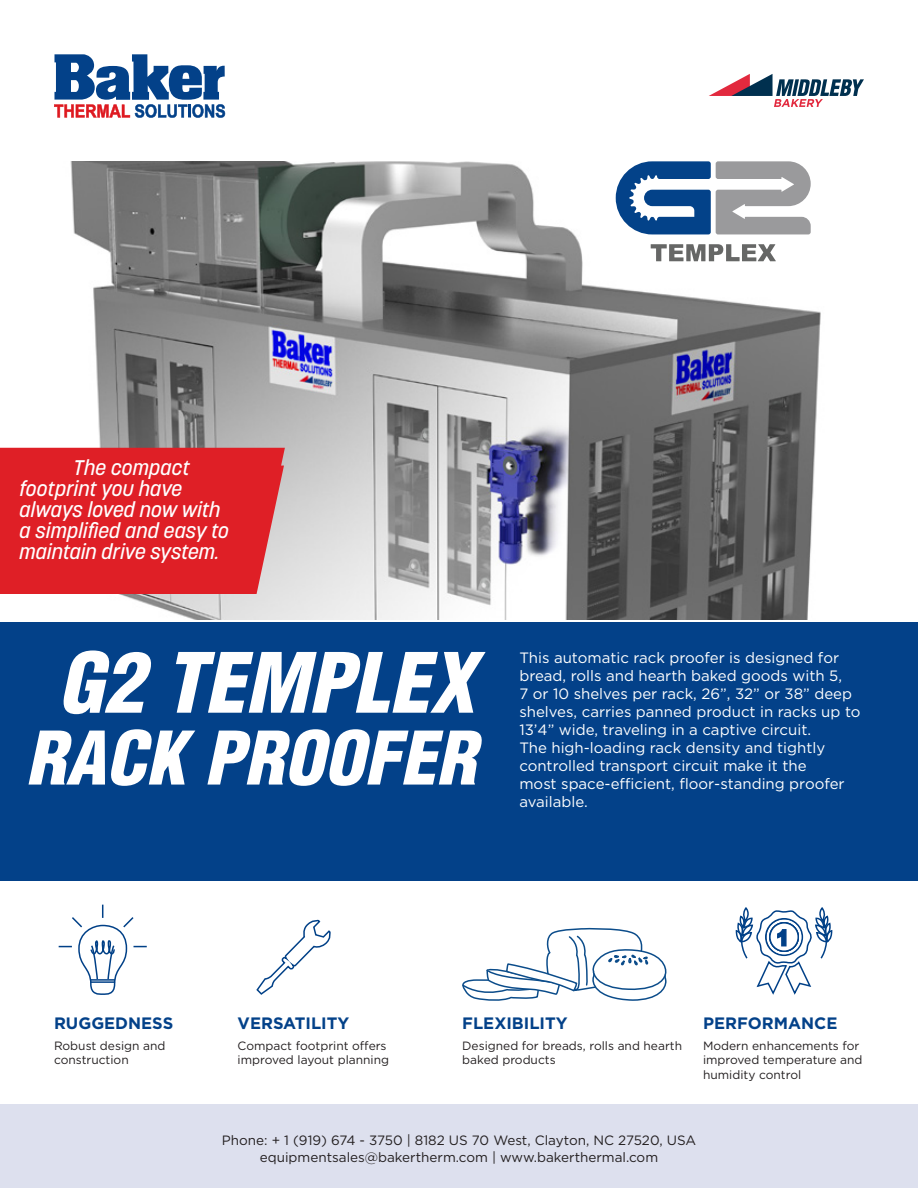
<style>
.page{position:relative;width:918px;height:1188px;background:#fff}
.page>*{position:absolute;margin:0;border:0;box-sizing:border-box;transform-origin:0 0}
.t1{font:italic 900 condensed 81px "Helvetica";color:#fff}
.t2{font:italic 900 condensed 72px "Helvetica";color:#fff}
.Bullets{font:italic 500 21px/21px "Korolev";color:#fff}
.t3{font:700 16.5px "Gotham";color:#034189}
.t4{font:15px/18px "Gotham";color:#fff}
.t5{font:13.5px "Gotham";color:#231f20}
.t6{font:12px/14.4px "Gotham";color:#231f20}
</style>
<div class="page">
<div style="left:0;top:1105px;width:918px;height:83px;background:#dde0ee"></div>
<div style="left:0;top:622px;width:918px;height:259px;background:#034189"></div>
<img style="left:37px;top:161px;width:784px;height:459px">
<svg style="left:54px;top:54px;width:171px;height:64px"></svg>
<svg style="left:256px;top:919px;width:75px;height:76px"></svg>
<svg style="left:736px;top:907px;width:96px;height:88px"></svg>
<svg style="left:59px;top:905px;width:88px;height:90px"></svg>
<svg style="left:709px;top:74px;width:155px;height:33px"></svg>
<svg style="left:0;top:448px;width:285px;height:146px;background:#de363d"></svg>
<div style="left:20px;top:459px;width:230px;height:117px;background:#df1f26"></div>
<svg style="left:462px;top:927px;width:205px;height:74px"></svg>
<svg style="left:616px;top:161px;width:195px;height:73px"></svg>
<svg style="left:651px;top:244px;width:125px;height:17px"></svg>
<p class="Bullets" style="left:20px;top:457px;width:211px;text-indent:54px">The compact footprint you have always loved now with a simplified and easy to maintain drive system.</p>
<p class="t1" style="left:58px;top:632px;width:418px">G2 TEMPLEX</p>
<p class="t2" style="left:26px;top:713px;width:452px">RACK PROOFER</p>
<p class="t4" style="left:519px;top:648px;width:343px">This automatic rack proofer is designed for bread, rolls and hearth baked goods with 5,<br>7 or 10 shelves per rack, 26”, 32” or 38” deep shelves, carries panned product in racks up to 13’4” wide, traveling in a captive circuit.</p>
<p class="t4" style="left:519px;top:738px;width:327px">The high-loading rack density and tightly controlled transport circuit make it the most space-efficient, floor-standing proofer available.</p>
<p class="t3" style="left:54px;top:1013px;width:121px">RUGGEDNESS</p>
<p class="t6" style="left:54px;top:1038px;width:113px">Robust design and construction</p>
<p class="t3" style="left:238px;top:1013px;width:113px">VERSATILITY</p>
<p class="t6" style="left:238px;top:1038px;width:153px">Compact footprint offers improved layout planning</p>
<p class="t3" style="left:462px;top:1013px;width:107px">FLEXIBILITY</p>
<p class="t6" style="left:462px;top:1038px;width:221px">Designed for breads, rolls and hearth baked products</p>
<p class="t3" style="left:703px;top:1013px;width:136px">PERFORMANCE</p>
<p class="t6" style="left:703px;top:1038px;width:161px">Modern enhancements for improved temperature and humidity control</p>
<p class="t5" style="left:222px;top:1132px;width:476px">Phone: + 1 (919) 674 - 3750 | 8182 US 70 West, Clayton, NC 27520, USA</p>
<p class="t5" style="left:260px;top:1148px;width:400px">equipmentsales@bakertherm.com | www.bakerthermal.com</p>
</div>
